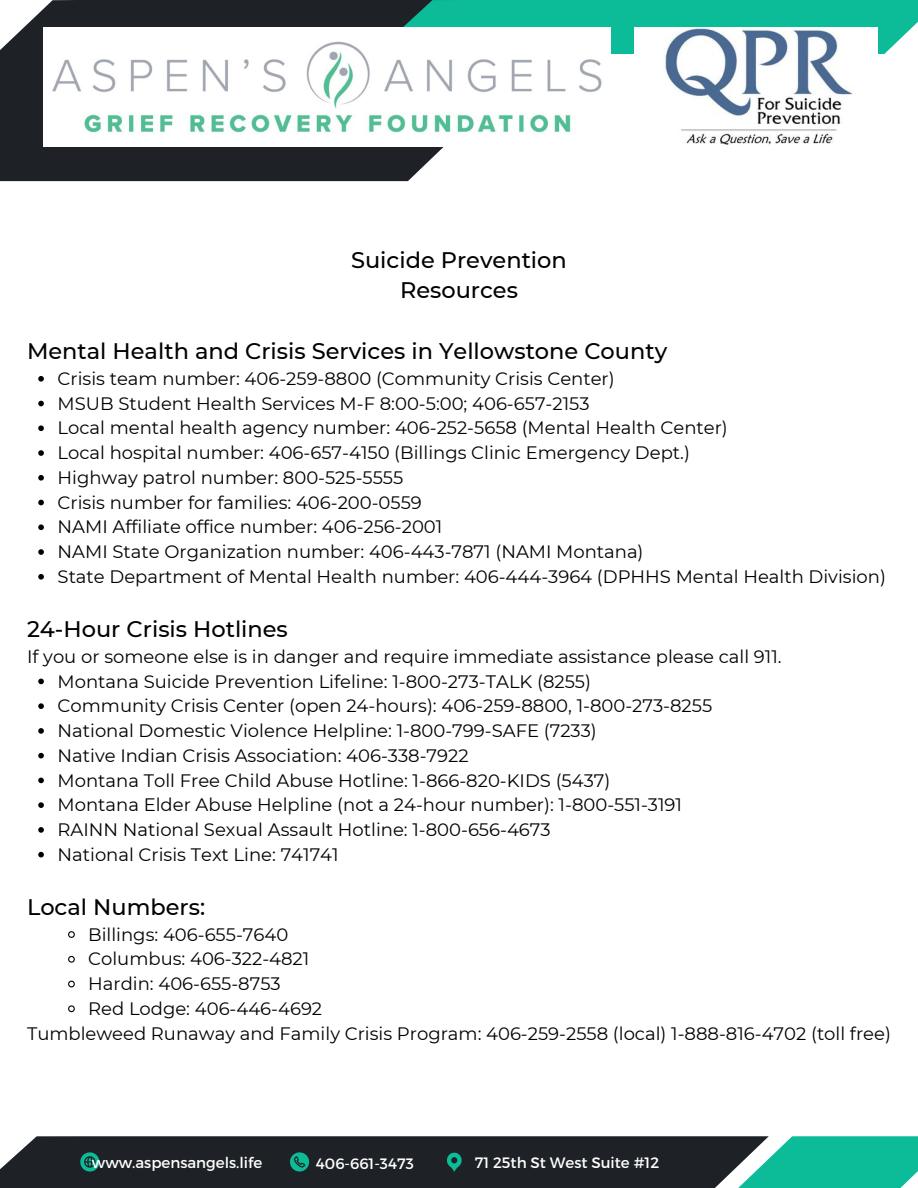
<style>
.page{position:relative;width:918px;height:1188px;background:#fff}
.page>*{position:absolute;margin:0;border:0;box-sizing:border-box;transform-origin:0 0}
.t1{font:500 22.5px/30.3px "Montserrat";color:#000;text-align:center}
.t2{font:18px/24.8px "Montserrat";color:#000}
.t3{font:15px "Montserrat";color:#fff}
</style>
<div class="page">
<svg style="left:0;top:0;width:444px;height:181px;background:#2f3337"></svg>
<svg style="left:374px;top:0;width:544px;height:54px;background:#14b191"></svg>
<svg style="left:0;top:1136px;width:918px;height:52px;background:#254643"></svg>
<svg style="left:38px;top:376px;width:6px;height:6px"></svg>
<svg style="left:38px;top:401px;width:6px;height:5px"></svg>
<svg style="left:38px;top:425px;width:6px;height:6px"></svg>
<svg style="left:38px;top:450px;width:6px;height:6px"></svg>
<svg style="left:38px;top:475px;width:6px;height:6px"></svg>
<svg style="left:38px;top:500px;width:6px;height:5px"></svg>
<svg style="left:38px;top:524px;width:6px;height:6px"></svg>
<svg style="left:38px;top:549px;width:6px;height:6px"></svg>
<svg style="left:38px;top:574px;width:6px;height:6px"></svg>
<svg style="left:38px;top:679px;width:6px;height:5px"></svg>
<svg style="left:38px;top:703px;width:6px;height:6px"></svg>
<svg style="left:38px;top:728px;width:6px;height:6px"></svg>
<svg style="left:38px;top:753px;width:6px;height:5px"></svg>
<svg style="left:38px;top:778px;width:6px;height:5px"></svg>
<svg style="left:38px;top:802px;width:6px;height:6px"></svg>
<svg style="left:38px;top:827px;width:6px;height:6px"></svg>
<svg style="left:38px;top:852px;width:6px;height:5px"></svg>
<svg style="left:68px;top:931px;width:7px;height:7px"></svg>
<svg style="left:68px;top:955px;width:7px;height:8px"></svg>
<svg style="left:68px;top:980px;width:7px;height:8px"></svg>
<svg style="left:68px;top:1005px;width:7px;height:8px"></svg>
<img style="left:44px;top:27px;width:567px;height:119px">
<img style="left:634px;top:27px;width:243px;height:118px">
<p class="t1" style="left:351px;top:245px;width:217px">Suicide Prevention<br>Resources</p>
<p class="t1" style="left:27px;top:336px;width:642px">Mental Health and Crisis Services in Yellowstone County</p>
<p class="t2" style="left:58px;top:366px;width:830px">Crisis team number: 406-259-8800 (Community Crisis Center)<br>MSUB Student Health Services M-F 8:00-5:00; 406-657-2153<br>Local mental health agency number: 406-252-5658 (Mental Health Center)<br>Local hospital number: 406-657-4150 (Billings Clinic Emergency Dept.)<br>Highway patrol number: 800-525-5555<br>Crisis number for families: 406-200-0559<br>NAMI Affiliate office number: 406-256-2001<br>NAMI State Organization number: 406-443-7871 (NAMI Montana)<br>State Department of Mental Health number: 406-444-3964 (DPHHS Mental Health Division)</p>
<p class="t1" style="left:27px;top:614px;width:262px">24-Hour Crisis Hotlines</p>
<p class="t2" style="left:27px;top:644px;width:756px">If you or someone else is in danger and require immediate assistance please call 911.</p>
<p class="t2" style="left:58px;top:669px;width:656px">Montana Suicide Prevention Lifeline: 1-800-273-TALK (8255)<br>Community Crisis Center (open 24-hours): 406-259-8800, 1-800-273-8255<br>National Domestic Violence Helpline: 1-800-799-SAFE (7233)<br>Native Indian Crisis Association: 406-338-7922<br>Montana Toll Free Child Abuse Hotline: 1-866-820-KIDS (5437)<br>Montana Elder Abuse Helpline (not a 24-hour number): 1-800-551-3191<br>RAINN National Sexual Assault Hotline: 1-800-656-4673<br>National Crisis Text Line: 741741</p>
<p class="t1" style="left:27px;top:892px;width:180px">Local Numbers:</p>
<p class="t2" style="left:88px;top:922px;width:235px">Billings: 406-655-7640<br>Columbus: 406-322-4821<br>Hardin: 406-655-8753<br>Red Lodge: 406-446-4692</p>
<p class="t2" style="left:27px;top:1021px;width:865px">Tumbleweed Runaway and Family Crisis Program: 406-259-2558 (local) 1-888-816-4702 (toll free)</p>
<p class="t3" style="left:92px;top:1153px;width:172px">www.aspensangels.life</p>
<p class="t3" style="left:316px;top:1154px;width:99px">406-661-3473</p>
<p class="t3" style="left:475px;top:1153px;width:186px">71 25th St West Suite #12</p>
</div>
